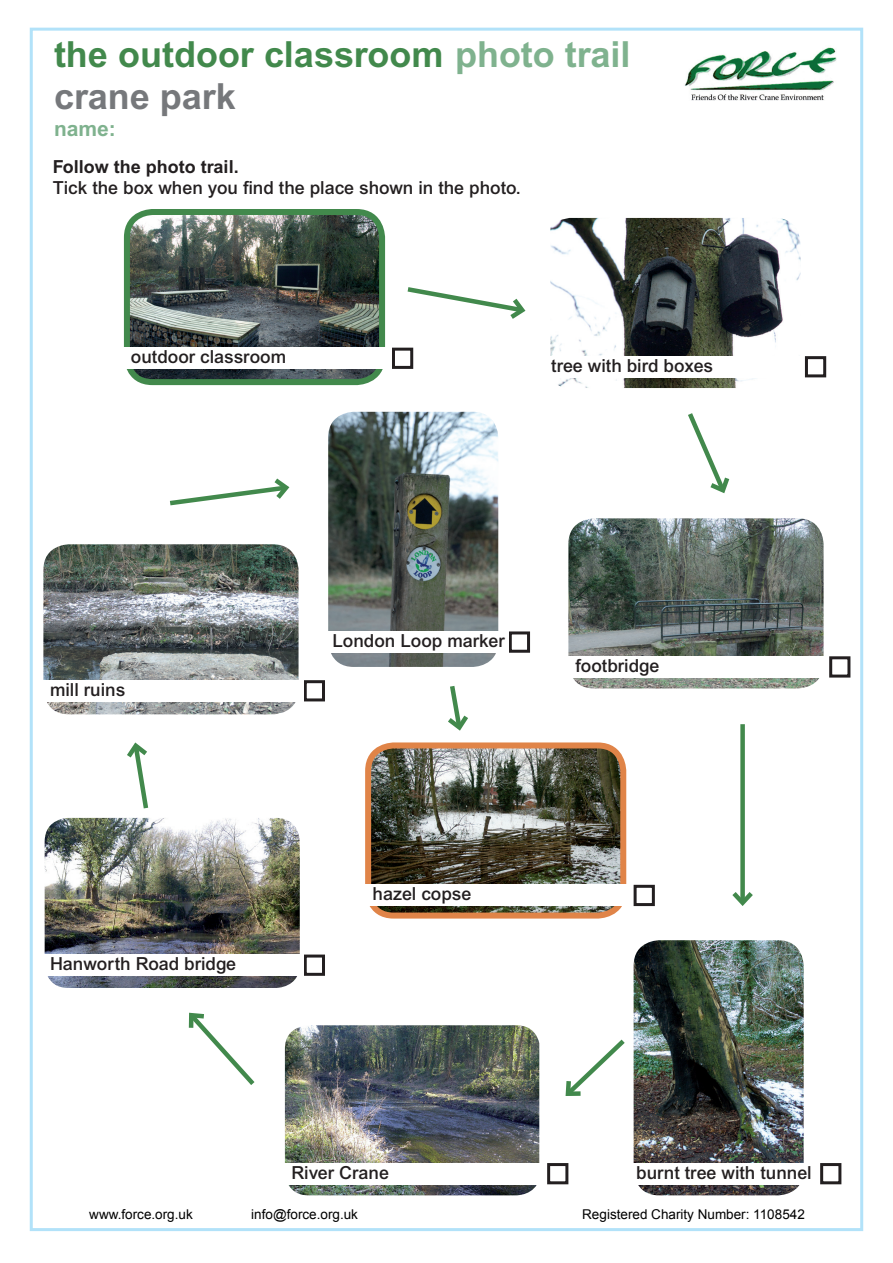
<style>
.page{position:relative;width:893px;height:1263px;background:#fff}
.page>*{position:absolute;margin:0;border:0;box-sizing:border-box;transform-origin:0 0}
.t1{font:700 36px "Arial";color:#42894c}
.t2{font:700 36px "Arial";color:#76787b}
.t3{font:700 21px "Arial";color:#7fb28e}
.t4{font:500 18px "Arial";color:#231f20}
.t5{font:700 18px "Arial";color:#231f20}
.t6{font:13.5px "Arial";color:#000}
.s1{color:#7fb28e}
</style>
<div class="page">
<div style="left:30px;top:28px;width:833px;height:1203px;background:#fff;border:3px solid #b2e2f9"></div>
<img style="left:684px;top:47px;width:153px;height:54px">
<div style="left:509px;top:631px;width:21px;height:22px;border:3px solid #231f20"></div>
<img style="left:634px;top:940px;width:170px;height:255px">
<img style="left:285px;top:1025px;width:254px;height:170px">
<img style="left:372px;top:749px;width:250px;height:166px">
<div style="left:365px;top:742px;width:261px;height:176px;border:6px solid #e08448;border-radius:26px"></div>
<img style="left:45px;top:818px;width:255px;height:170px">
<img style="left:43px;top:544px;width:256px;height:170px">
<img style="left:328px;top:412px;width:170px;height:255px">
<img style="left:568px;top:518px;width:255px;height:170px">
<img style="left:550px;top:218px;width:250px;height:170px">
<div style="left:547px;top:1163px;width:21px;height:21px;border:3px solid #231f20"></div>
<div style="left:304px;top:954px;width:21px;height:22px;border:3px solid #231f20"></div>
<div style="left:304px;top:680px;width:21px;height:21px;border:3px solid #231f20"></div>
<img style="left:131px;top:216px;width:247px;height:162px">
<div style="left:124px;top:209px;width:261px;height:176px;border:6px solid #42894c;border-radius:26px"></div>
<div style="left:541px;top:356px;width:264px;height:21px;background:#fff"></div>
<div style="left:566px;top:656px;width:263px;height:21px;background:#fff"></div>
<div style="left:626px;top:1163px;width:194px;height:21px;background:#fff"></div>
<div style="left:40px;top:954px;width:264px;height:22px;background:#fff"></div>
<div style="left:281px;top:1163px;width:264px;height:21px;background:#fff"></div>
<div style="left:40px;top:680px;width:264px;height:21px;background:#fff"></div>
<div style="left:323px;top:631px;width:186px;height:22px;background:#fff"></div>
<div style="left:363px;top:885px;width:271px;height:21px;background:#fff"></div>
<svg style="left:407px;top:287px;width:119px;height:32px"></svg>
<svg style="left:688px;top:413px;width:42px;height:81px"></svg>
<div style="left:740px;top:724px;width:5px;height:179px;background:#42894c"></div>
<svg style="left:732px;top:887px;width:21px;height:19px"></svg>
<svg style="left:565px;top:1039px;width:60px;height:57px"></svg>
<svg style="left:188px;top:1012px;width:67px;height:73px"></svg>
<svg style="left:127px;top:742px;width:22px;height:67px"></svg>
<svg style="left:170px;top:478px;width:120px;height:28px"></svg>
<svg style="left:448px;top:686px;width:20px;height:45px"></svg>
<div style="left:392px;top:348px;width:21px;height:21px;border:3px solid #231f20"></div>
<div style="left:805px;top:356px;width:21px;height:21px;border:3px solid #231f20"></div>
<div style="left:829px;top:656px;width:21px;height:21px;border:3px solid #231f20"></div>
<div style="left:820px;top:1163px;width:21px;height:21px;border:3px solid #231f20"></div>
<div style="left:634px;top:885px;width:21px;height:21px;border:3px solid #231f20"></div>
<div style="left:121px;top:348px;width:271px;height:21px;background:#fff"></div>
<h1 class="t1" style="left:54px;top:33px;width:578px">the outdoor classroom <span class="s1">photo trail</span></h1>
<h1 class="t2" style="left:54px;top:75px;width:183px">crane park</h1>
<p class="t3" style="left:54px;top:116px;width:63px">name:</p>
<p class="t5" style="left:53px;top:156px;width:187px">Follow the photo trail.</p>
<p class="t4" style="left:53px;top:177px;width:470px">Tick the box when you find the place shown in the photo.</p>
<p class="t4" style="left:131px;top:346px;width:157px">outdoor classroom</p>
<p class="t4" style="left:551px;top:355px;width:163px">tree with bird boxes</p>
<p class="t4" style="left:50px;top:679px;width:77px">mill ruins</p>
<p class="t4" style="left:50px;top:953px;width:188px">Hanworth Road bridge</p>
<p class="t4" style="left:332px;top:630px;width:174px">London Loop marker</p>
<p class="t4" style="left:575px;top:655px;width:85px">footbridge</p>
<p class="t4" style="left:373px;top:883px;width:100px">hazel copse</p>
<p class="t4" style="left:291px;top:1162px;width:99px">River Crane</p>
<p class="t4" style="left:636px;top:1162px;width:177px">burnt tree with tunnel</p>
<p class="t6" style="left:89px;top:1205px;width:105px">www.force.org.uk</p>
<p class="t6" style="left:251px;top:1205px;width:108px">info@force.org.uk</p>
<p class="t6" style="left:582px;top:1205px;width:224px">Registered Charity Number: 1108542</p>
</div>
